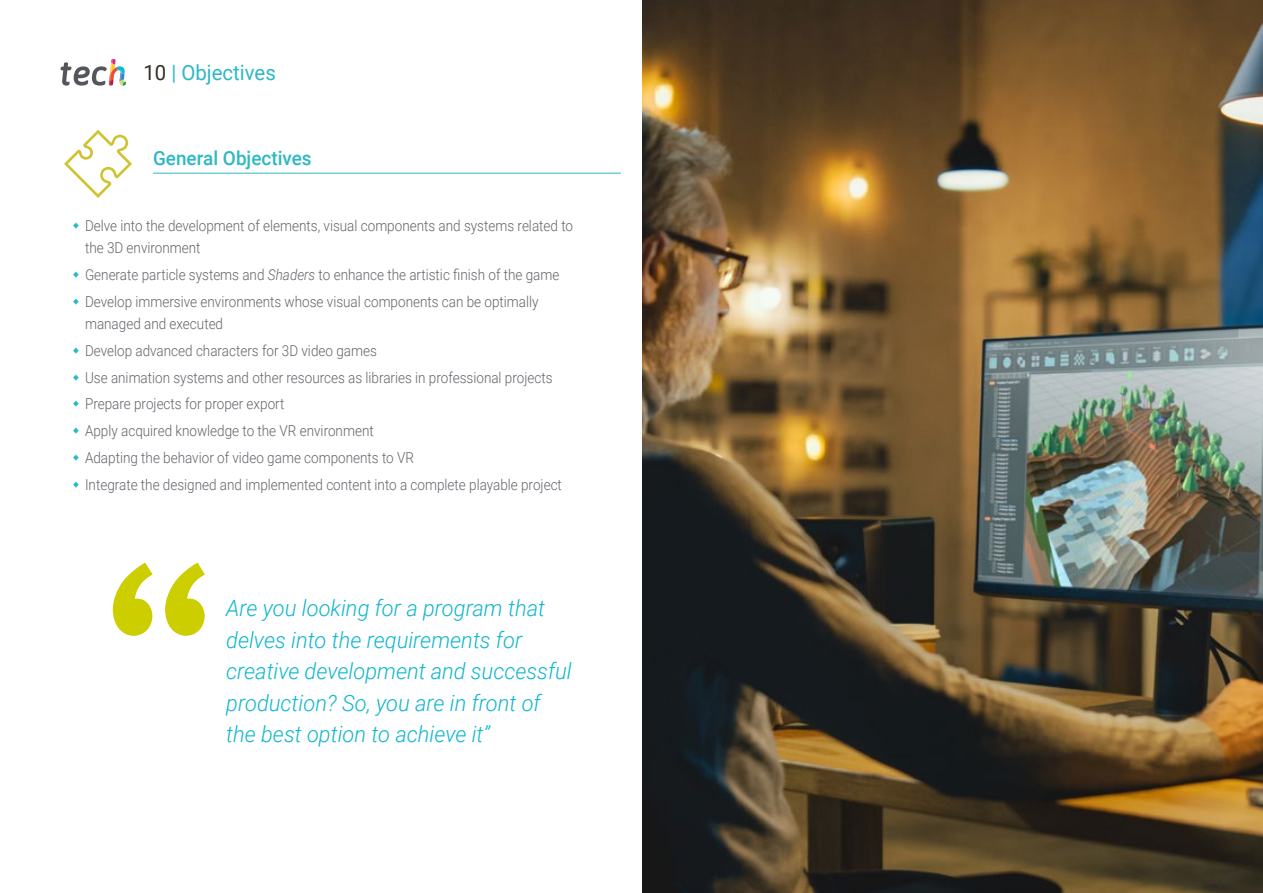
<style>
.page{position:relative;width:1263px;height:893px;background:#fff}
.page>*{position:absolute;margin:0;border:0;box-sizing:border-box;transform-origin:0 0}
.t1{font:italic 300 22.5px/31.5px "Roboto";color:#0fb6cf}
.t2{font:21px "Roboto";color:#2db8c5}
.t3{font:500 19.5px "Roboto";color:#2db8c5}
.t4{font:300 15px/26.7px "Roboto";color:#61646a;scale:.9 1}
.s1{color:#312e20}
.s2{font-style:italic}
</style>
<div class="page">
<img style="left:642px;top:0;width:621px;height:893px">
<hr style="left:153px;top:173px;width:468px;height:1px;background:#2db8c5">
<svg style="left:64px;top:130px;width:68px;height:68px"></svg>
<svg style="left:61px;top:59px;width:65px;height:27px"></svg>
<svg style="left:113px;top:563px;width:92px;height:73px"></svg>
<h2 class="t2" style="left:144px;top:57px;width:134px"><span class="s1">10</span> | Objectives</h2>
<h3 class="t3" style="left:153px;top:144px;width:160px">General Objectives</h3>
<p class="t4" style="left:85px;top:213px;width:544px;line-height:22.5px">Delve into the development of elements, visual components and systems related to the 3D environment</p>
<p class="t4" style="left:85px;top:261px;width:529px">Generate particle systems and <span class="s2">Shaders</span> to enhance the artistic finish of the game<br>Develop immersive environments whose visual components can be optimally</p>
<p class="t4" style="left:85px;top:310px;width:531px">managed and executed<br>Develop advanced characters for 3D video games<br>Use animation systems and other resources as libraries in professional projects Prepare projects for proper export<br>Apply acquired knowledge to the VR environment<br>Adapting the behavior of video game components to VR<br>Integrate the designed and implemented content into a complete playable project</p>
<h1 class="t1" style="left:226px;top:591px;width:347px">Are you looking for a program that delves into the requirements for creative development and successful production? So, you are in front of the best option to achieve it”</h1>
</div>
